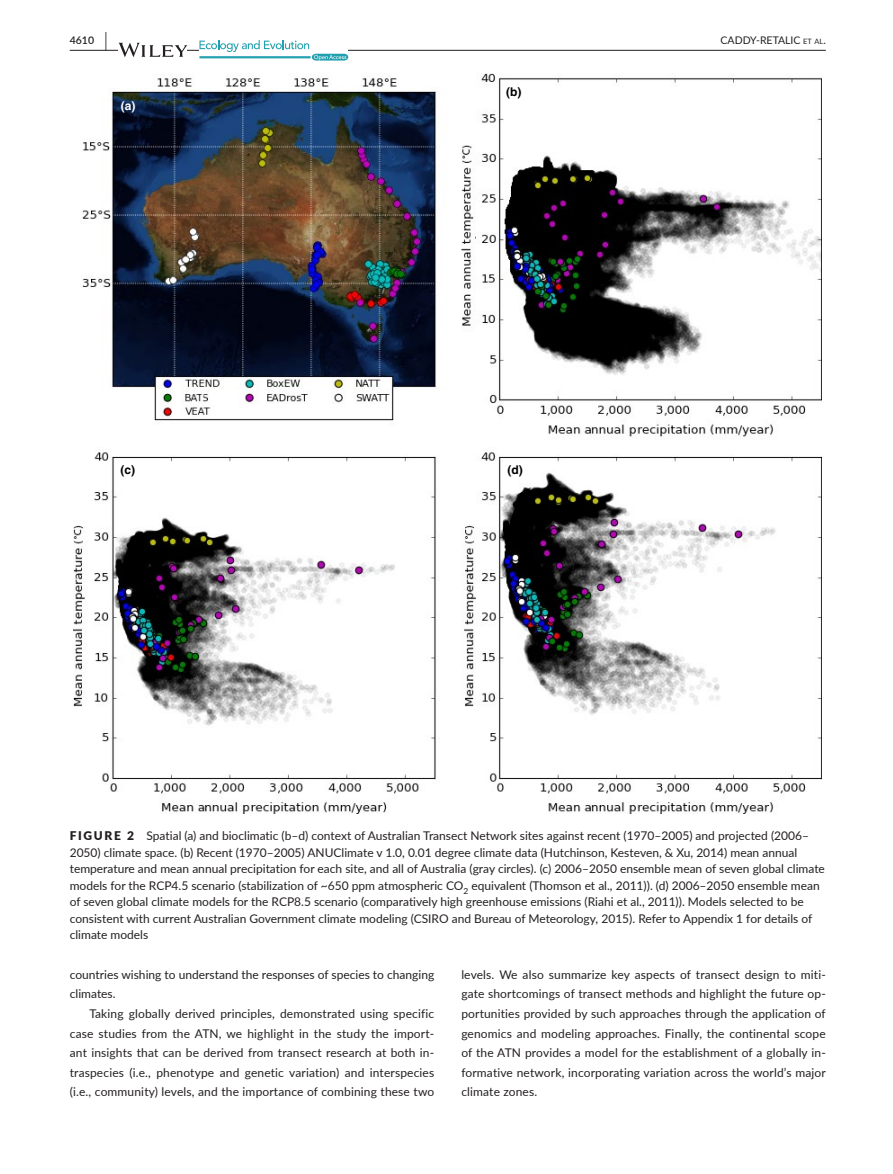
<style>
.page{position:relative;width:893px;height:1174px;background:#fff}
.page>*{position:absolute;margin:0;border:0;box-sizing:border-box;transform-origin:0 0}
.t1{font:12px/19.5px "Lato";color:#231f20}
.t2{font:700 12px "Helvetica";color:#000}
.t3{font:700 12px "Helvetica";color:#fff}
.t4{font:10.5px "Lato";color:#231f20}
.t5{font:600 10.5px "Lato";color:#231f20}
.s1{font-size:19.5px}
.s2{font-size:7.35px}
.s3{font-weight:900}
</style>
<div class="page">
<hr style="left:70px;top:50px;width:756px;height:1px;background:#231f20">
<svg style="left:119px;top:43px;width:68px;height:14px"></svg>
<svg style="left:199px;top:40px;width:149px;height:21px"></svg>
<img style="left:74px;top:73px;width:748px;height:740px">
<p class="t5" style="left:70px;top:33px;width:39px">4610 <span class="s1">|</span></p>
<p class="t4" style="left:721px;top:33px;width:107px">CADDY-RETALIC <span class="s2">et al</span>.</p>
<p class="t3" style="left:121px;top:99px;width:16px">(a)</p>
<p class="t2" style="left:506px;top:84px;width:17px">(b)</p>
<p class="t2" style="left:121px;top:462px;width:16px">(c)</p>
<p class="t2" style="left:507px;top:462px;width:17px">(d)</p>
<p class="t1" style="left:70px;top:827px;width:757px;line-height:16.5px"><span class="s3">FIGURE 2</span> Spatial (a) and bioclimatic (b–d) context of Australian Transect Network sites against recent (1970–2005) and projected (2006– 2050) climate space. (b) Recent (1970–2005) ANUClimate v 1.0, 0.01 degree climate data (Hutchinson, Kesteven, &amp; Xu, 2014) mean annual temperature and mean annual precipitation for each site, and all of Australia (gray circles). (c) 2006–2050 ensemble mean of seven global climate models for the RCP4.5 scenario (stabilization of ~650 ppm atmospheric CO<sub>2</sub> equivalent (Thomson et al., 2011)). (d) 2006–2050 ensemble mean of seven global climate models for the RCP8.5 scenario (comparatively high greenhouse emissions (Riahi et al., 2011)). Models selected to be consistent with current Australian Government climate modeling (CSIRO and Bureau of Meteorology, 2015). Refer to Appendix 1 for details of climate models</p>
<p class="t1" style="left:70px;top:964px;width:366px">countries wishing to understand the responses of species to changing climates.</p>
<p class="t1" style="left:70px;top:1003px;width:366px;text-align:justify;text-indent:20px">Taking globally derived principles, demonstrated using specific case studies from the ATN, we highlight in the study the import&shy;ant insights that can be derived from transect research at both in&shy;traspecies (i.e., phenotype and genetic variation) and interspecies (i.e., community) levels, and the importance of combining these two</p>
<p class="t1" style="left:461px;top:964px;width:366px;text-align:justify">levels. We also summarize key aspects of transect design to miti&shy;gate shortcomings of transect methods and highlight the future op&shy;portunities provided by such approaches through the application of genomics and modeling approaches. Finally, the continental scope of the ATN provides a model for the establishment of a globally in&shy;formative network, incorporating variation across the world’s major climate zones.</p>
</div>
